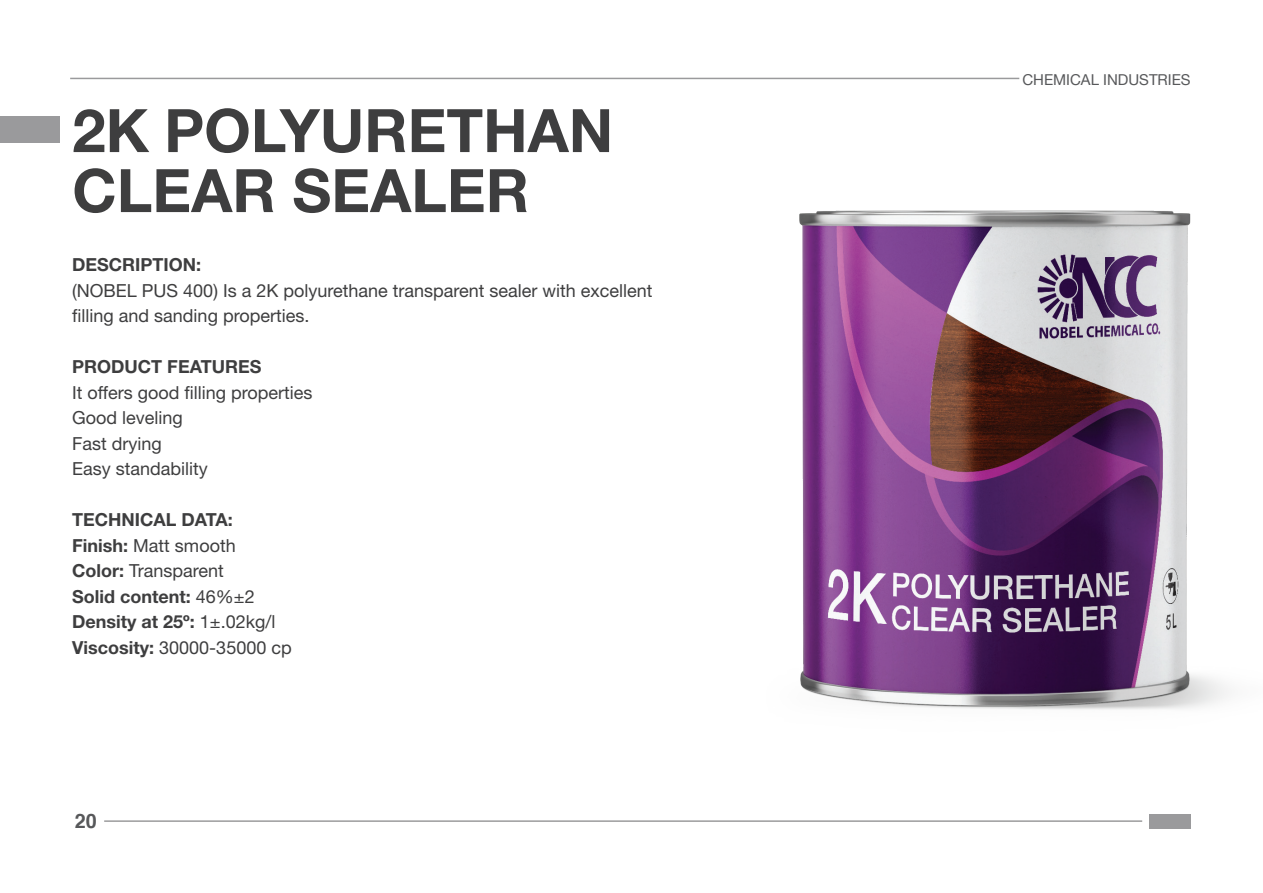
<style>
.page{position:relative;width:1263px;height:893px;background:#fff}
.page>*{position:absolute;margin:0;border:0;box-sizing:border-box;transform-origin:0 0}
.t1{font:700 60px/60px "Helvetica Neue";color:#3e3e3f}
.t2{font:700 19.8px "Helvetica";color:#57585a}
.t3{font:18px/25.5px "Helvetica Neue LT Std";color:#3e3e3f}
.t4{font:700 18px/25.5px "Helvetica Neue LT Std";color:#3e3e3f}
.t5{font:15px "Helvetica Neue";color:#57585a}
.s1{font-weight:400}
</style>
<div class="page">
<div style="left:0;top:117px;width:60px;height:26px;background:#9a9a9c"></div>
<div style="left:1149px;top:814px;width:42px;height:14px;background:#9a9a9c"></div>
<hr style="left:104px;top:820px;width:1038px;height:2px;background:#57585a">
<hr style="left:70px;top:78px;width:949px;height:1px;background:#57585a">
<img style="left:799px;top:210px;width:431px;height:500px">
<h1 class="t1" style="left:72px;top:102px;width:542px">2K POLYURETHAN<br>CLEAR SEALER</h1>
<p class="t4" style="left:72px;top:252px;width:130px">DESCRIPTION:</p>
<p class="t3" style="left:72px;top:277px;width:582px">(NOBEL PUS 400) Is a 2K polyurethane transparent sealer with excellent filling and sanding properties.</p>
<p class="t4" style="left:72px;top:354px;width:191px">PRODUCT FEATURES</p>
<p class="t3" style="left:72px;top:379px;width:242px">It offers good filling properties<br>Good leveling<br>Fast drying<br>Easy standability</p>
<p class="t4" style="left:72px;top:507px;width:221px">TECHNICAL DATA:<br>Finish: <span class="s1">Matt smooth<br></span>Color: <span class="s1">Transparent<br></span>Solid content: <span class="s1">46%±2<br></span>Density at 25º: <span class="s1">1±.02kg/l<br></span>Viscosity: <span class="s1">30000-35000 cp</span></p>
<p class="t2" style="left:75px;top:805px;width:24px">20</p>
<p class="t5" style="left:1022px;top:69px;width:170px">CHEMICAL INDUSTRIES</p>
</div>
